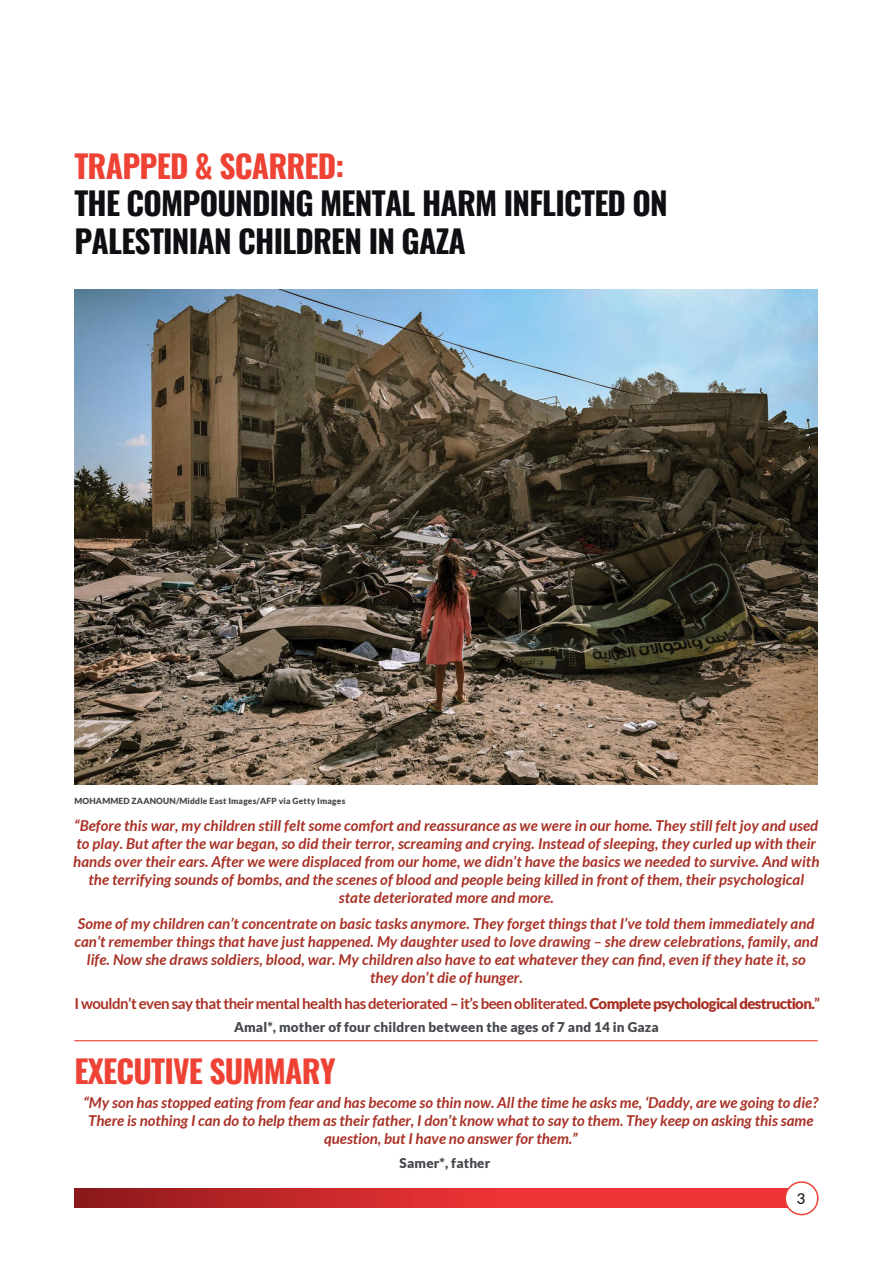
<style>
.page{position:relative;width:893px;height:1263px;background:#fff}
.page>*{position:absolute;margin:0;border:0;box-sizing:border-box;transform-origin:0 0}
.t1{font:700 31.5px/37.8px "Oswald";letter-spacing:-.025em;color:#0d0f12}
.t2{font:700 31.5px "Oswald";letter-spacing:-.025em;color:#ee4235}
.t3{font:italic 700 15px/18px "Lato";letter-spacing:.005em;color:#a93126;text-align:center}
.t4{font:700 15px "Lato";letter-spacing:-.035em;color:#a93126}
.t5{font:500 15px "Lato";color:#18171c}
.t6{font:900 13.5px "Lato";letter-spacing:.01em;color:#45484c}
.t7{font:900 8.4px "Lato";letter-spacing:.02em;color:#45484c}
.s1{font-weight:900}
</style>
<div class="page">
<svg style="left:74px;top:1189px;width:714px;height:19px;background:#d02b2d"></svg>
<div style="left:785px;top:1182px;width:33px;height:32px;background:#fff;border-radius:50%"></div>
<div style="left:784px;top:1181px;width:35px;height:34px;border:2px solid #ee4235;border-radius:50%"></div>
<img style="left:74px;top:289px;width:744px;height:496px">
<hr style="left:74px;top:1040px;width:744px;height:1px;background:#ee4235">
<h1 class="t2" style="left:74px;top:138px;width:271px">TRAPPED &amp; SCARRED:</h1>
<h1 class="t1" style="left:74px;top:182px;width:595px">THE COMPOUNDING MENTAL HARM INFLICTED ON<br>PALESTINIAN CHILDREN IN GAZA</h1>
<p class="t7" style="left:74px;top:796px;width:272px">MOHAMMED ZAANOUN/Middle East Images/AFP via Getty Images</p>
<p class="t3" style="left:73px;top:817px;width:748px">“Before this war, my children still felt some comfort and reassurance as we were in our home. They still felt joy and used to play. But after the war began, so did their terror, screaming and crying. Instead of sleeping, they curled up with their hands over their ears. After we were displaced from our home, we didn’t have the basics we needed to survive. And with the terrifying sounds of bombs, and the scenes of blood and people being killed in front of them, their psychological state deteriorated more and more.</p>
<p class="t3" style="left:74px;top:914px;width:745px">Some of my children can’t concentrate on basic tasks anymore. They forget things that I’ve told them immediately and can’t remember things that have just happened. My daughter used to love drawing – she drew celebrations, family, and life. Now she draws soldiers, blood, war. My children also have to eat whatever they can find, even if they hate it, so they don’t die of hunger.</p>
<p class="t4" style="left:74px;top:995px;width:747px">I wouldn’t even say that their mental health has deteriorated – it’s been obliterated. <span class="s1">Complete psychological destruction.</span>”</p>
<p class="t6" style="left:234px;top:1019px;width:426px">Amal*, mother of four children between the ages of 7 and 14 in Gaza</p>
<h1 class="t2" style="left:74px;top:1043px;width:263px">EXECUTIVE SUMMARY</h1>
<p class="t3" style="left:83px;top:1094px;width:736px">“My son has stopped eating from fear and has become so thin now. All the time he asks me, ‘Daddy, are we going to die?<br>There is nothing I can do to help them as their father, I don’t know what to say to them. They keep on asking this same question, but I have no answer for them.”</p>
<p class="t6" style="left:400px;top:1155px;width:92px">Samer*, father</p>
<p class="t5" style="left:797px;top:1187px;width:10px">3</p>
</div>
